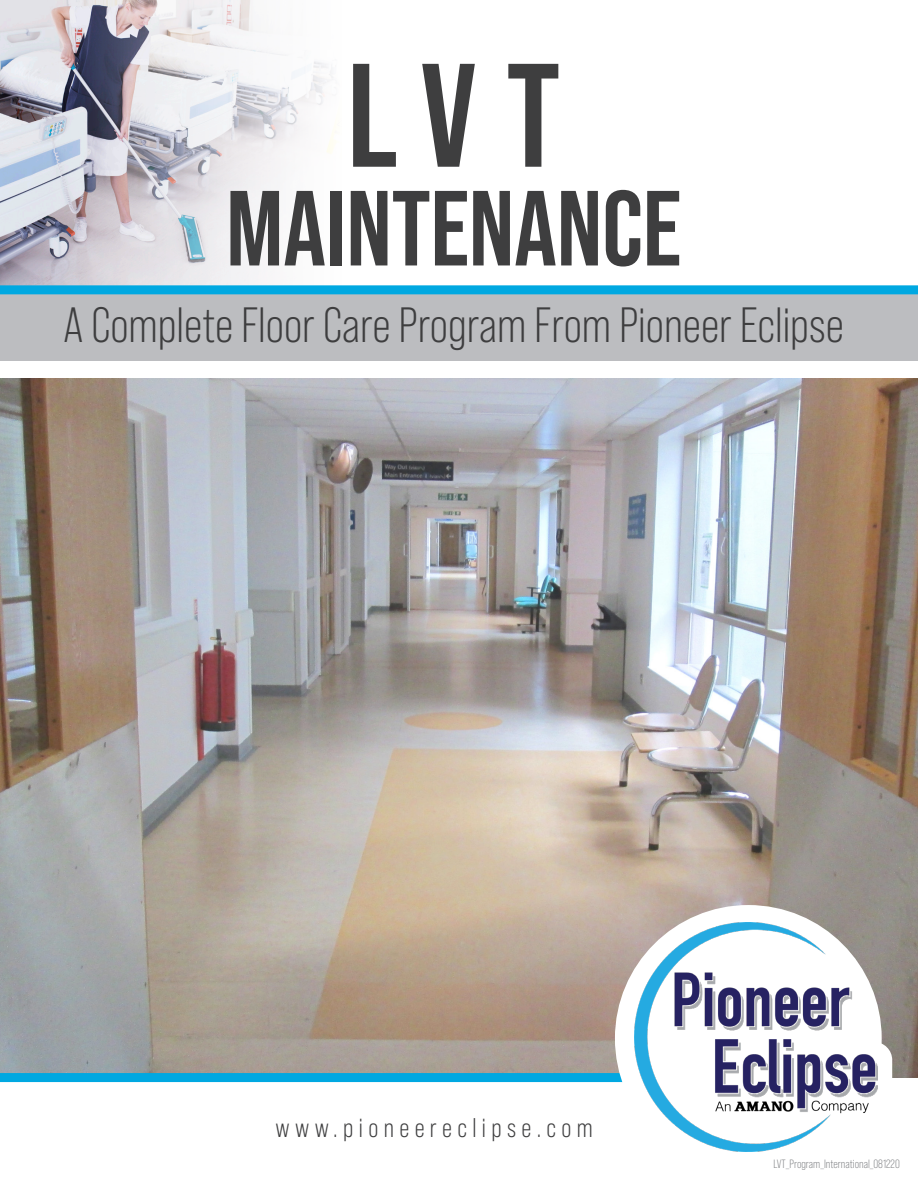
<style>
.page{position:relative;width:918px;height:1188px;background:#fff}
.page>*{position:absolute;margin:0;border:0;box-sizing:border-box;transform-origin:0 0}
.t1{font:700 147px "Bebas Neue Pro";color:#3e3e3f}
.t2{font:700 106.5px "Bebas Neue Pro";color:#3e3e3f}
.t3{font:49.5px "Bebas Neue Pro";color:#3e3e3f}
.t4{font:27px "Bebas Neue Pro";letter-spacing:.2em;color:#3e3e3f}
.t5{font:12px "Bebas Neue Pro";color:#808285}
</style>
<div class="page">
<img style="left:0;top:0;width:334px;height:285px">
<img style="left:0;top:378px;width:918px;height:700px">
<div style="left:0;top:1073px;width:635px;height:9px;background:#00a8e1"></div>
<div style="left:825px;top:1042px;width:67px;height:58px;background:#fff;border-radius:18px"></div>
<div style="left:615px;top:905px;width:267px;height:267px;background:#fff;border-radius:50%"></div>
<img style="left:634px;top:922px;width:244px;height:229px">
<div style="left:0;top:292px;width:918px;height:69px;background:#bcbdc0"></div>
<div style="left:0;top:285px;width:918px;height:9px;background:#00a8e1"></div>
<p class="t1" style="left:347px;top:32px;width:215px">LVT</p>
<p class="t2" style="left:226px;top:168px;width:456px">MAINTENANCE</p>
<p class="t3" style="left:63px;top:297px;width:782px">A Complete Floor Care Program From Pioneer Eclipse</p>
<p class="t4" style="left:275px;top:1112px;width:319px">www.pioneereclipse.com</p>
<p class="t5" style="left:774px;top:1157px;width:128px">LVT_Program_International_081220</p>
</div>
